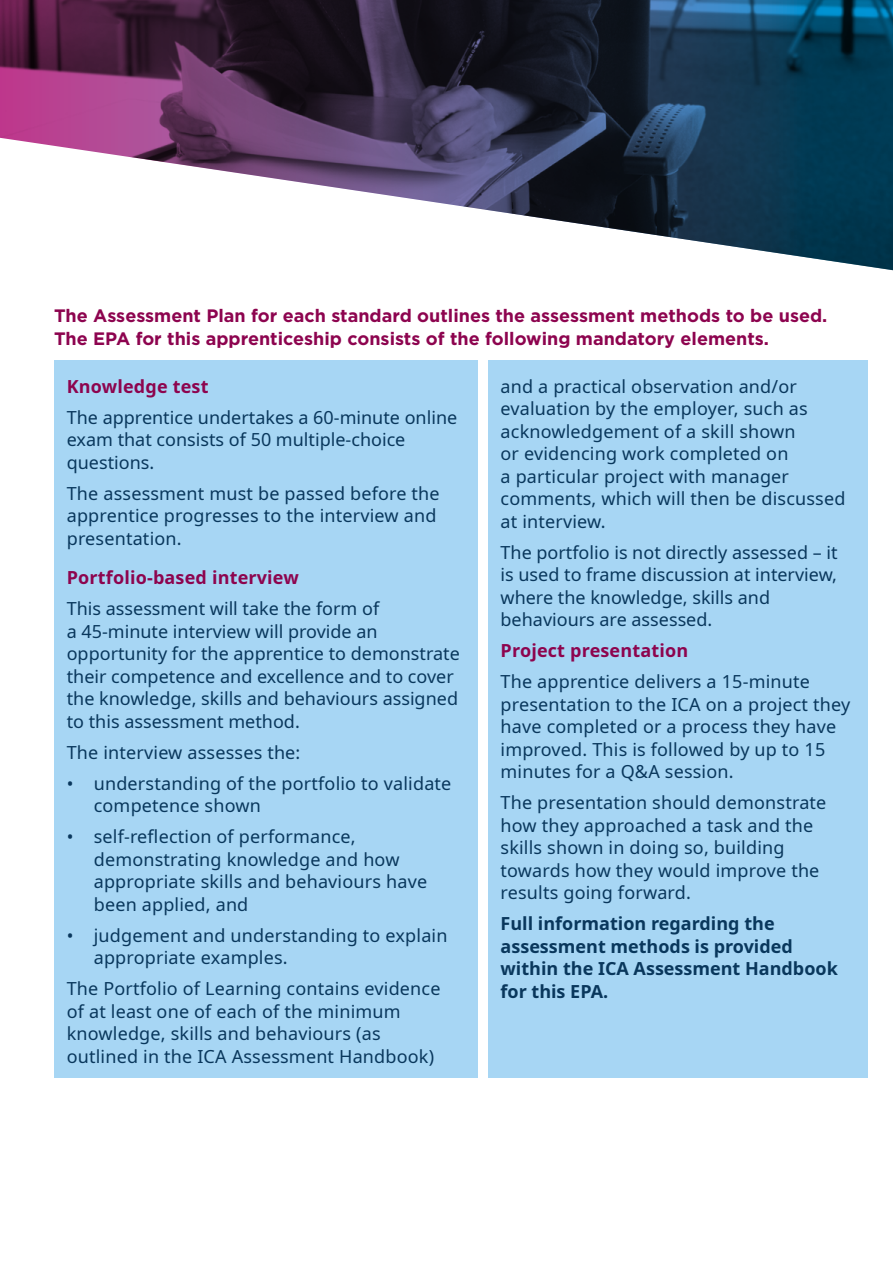
<style>
.page{position:relative;width:893px;height:1263px;background:#fff}
.page>*{position:absolute;margin:0;border:0;box-sizing:border-box;transform-origin:0 0}
.t1{font:18px/22.5px "Noto Sans";letter-spacing:.01em;color:#09375c}
.t2{font:700 18px/22.5px "Gotham";color:#8d044f}
.t3{font:700 18px/22.5px "Noto Sans";color:#09375c}
.t4{font:700 18px "Noto Sans";letter-spacing:.01em;color:#8d044e}
</style>
<div class="page">
<svg style="left:0;top:0;width:893px;height:271px"></svg>
<div style="left:54px;top:361px;width:424px;height:717px;background:#a7d6f4"></div>
<div style="left:488px;top:361px;width:379px;height:717px;background:#a7d6f4"></div>
<p class="t2" style="left:54px;top:304px;width:775px">The Assessment Plan for each standard outlines the assessment methods to be used.<br>The EPA for this apprenticeship consists of the following mandatory elements.</p>
<p class="t1" style="left:501px;top:375px;width:346px">and a practical observation and/or evaluation by the employer, such as acknowledgement of a skill shown<br>or evidencing work completed on<br>a particular project with manager comments, which will then be discussed at interview.</p>
<p class="t1" style="left:501px;top:541px;width:338px">The portfolio is not directly assessed – it is used to frame discussion at interview, where the knowledge, skills and behaviours are assessed.</p>
<p class="t4" style="left:501px;top:638px;width:189px">Project presentation</p>
<p class="t1" style="left:501px;top:671px;width:351px">The apprentice delivers a 15-minute presentation to the ICA on a project they have completed or a process they have improved. This is followed by up to 15 minutes for a Q&amp;A session.</p>
<p class="t1" style="left:501px;top:792px;width:327px">The presentation should demonstrate how they approached a task and the skills shown in doing so, building towards how they would improve the results going forward.</p>
<p class="t3" style="left:501px;top:913px;width:339px">Full information regarding the assessment methods is provided within the ICA Assessment Handbook for this EPA.</p>
<h2 class="t4" style="left:67px;top:373px;width:143px">Knowledge test</h2>
<p class="t1" style="left:67px;top:406px;width:392px">The apprentice undertakes a 60-minute online exam that consists of 50 multiple-choice questions.</p>
<p class="t1" style="left:67px;top:482px;width:374px">The assessment must be passed before the apprentice progresses to the interview and presentation.</p>
<h2 class="t4" style="left:67px;top:565px;width:234px">Portfolio-based interview</h2>
<p class="t1" style="left:67px;top:598px;width:395px">This assessment will take the form of<br>a 45-minute interview will provide an opportunity for the apprentice to demonstrate their competence and excellence and to cover the knowledge, skills and behaviours assigned to this assessment method.</p>
<p class="t1" style="left:67px;top:741px;width:235px">The interview assesses the:</p>
<p class="t1" style="left:94px;top:772px;width:359px;text-indent:-27px">• understanding of the portfolio to validate competence shown</p>
<p class="t1" style="left:94px;top:826px;width:335px;text-indent:-27px">• self-reflection of performance, demonstrating knowledge and how appropriate skills and behaviours have been applied, and</p>
<p class="t1" style="left:94px;top:924px;width:355px;text-indent:-27px">• judgement and understanding to explain appropriate examples.</p>
<p class="t1" style="left:67px;top:978px;width:375px">The Portfolio of Learning contains evidence of at least one of each of the minimum knowledge, skills and behaviours (as outlined in the ICA Assessment Handbook)</p>
</div>
